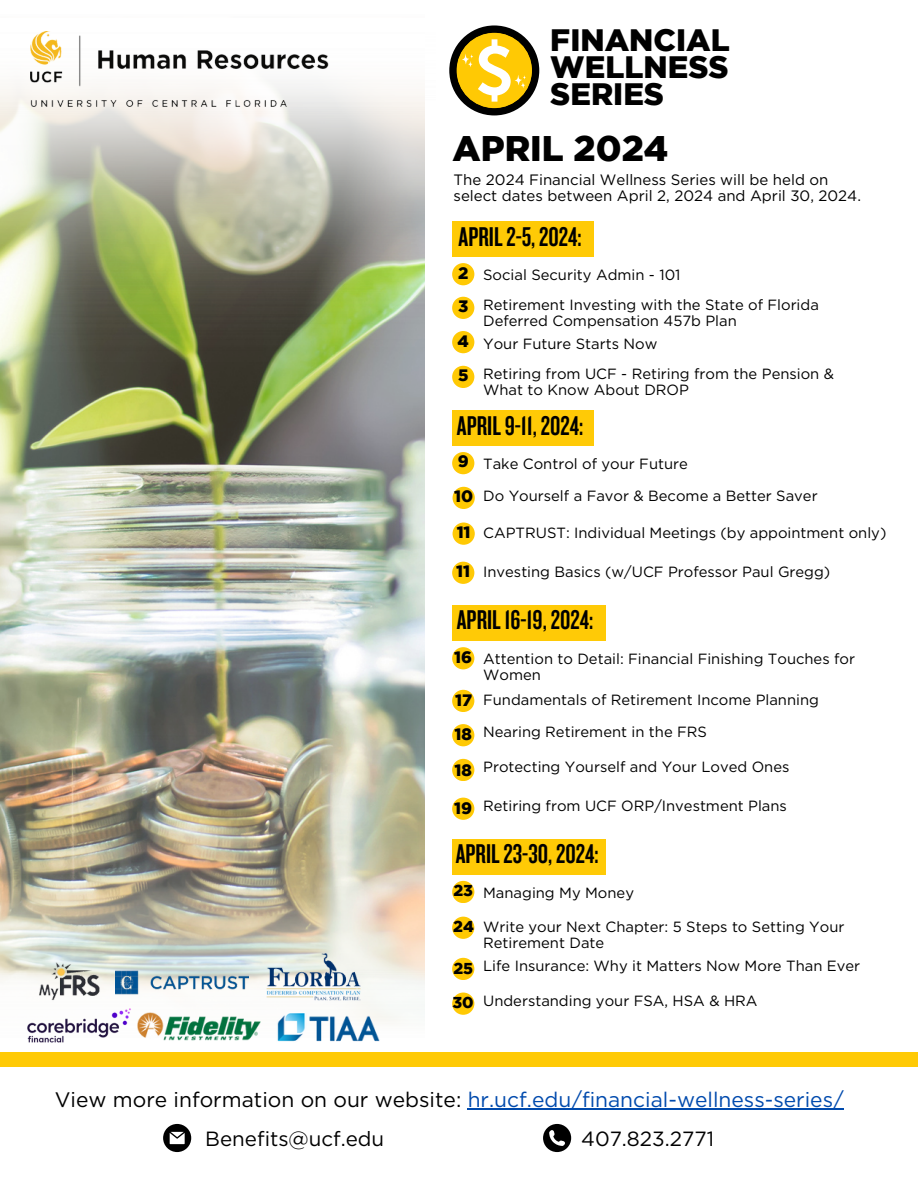
<style>
.page{position:relative;width:918px;height:1188px;background:#fff}
.page>*{position:absolute;margin:0;border:0;box-sizing:border-box;transform-origin:0 0}
.t1{font:900 35.55px "Gotham";color:#000}
.t2{font:900 30.9px/26.8px "Gotham";color:#000;text-align:justify}
.t3{font:28.2px "Knockout 48 Featherweight";color:#000}
.t4{font:21px "Gotham";color:#004aad}
.t5{font:20.55px "Gotham";color:#000}
.t6{font:900 16.5px "Gotham";color:#000}
.t7{font:900 15.75px "Gotham";color:#000}
.t8{font:15px/16.2px "Gotham";color:#000}
.t9{font:14.7px/15.8px "Gotham";color:#000}
.s1{font-weight:900;font-size:16.5px}
.s2{color:#000}
</style>
<div class="page">
<img style="left:0;top:388px;width:424px;height:665px">
<svg style="left:449px;top:25px;width:90px;height:90px"></svg>
<div style="left:453px;top:221px;width:141px;height:36px;background:#ffca06"></div>
<div style="left:453px;top:410px;width:141px;height:36px;background:#ffca06"></div>
<div style="left:452px;top:263px;width:22px;height:22px;background:#ffc904;border-radius:50%"></div>
<div style="left:452px;top:297px;width:22px;height:22px;background:#ffc904;border-radius:50%"></div>
<div style="left:452px;top:331px;width:22px;height:22px;background:#ffc904;border-radius:50%"></div>
<div style="left:452px;top:366px;width:22px;height:22px;background:#ffc904;border-radius:50%"></div>
<div style="left:452px;top:452px;width:22px;height:22px;background:#ffc904;border-radius:50%"></div>
<div style="left:453px;top:487px;width:22px;height:22px;background:#ffc904;border-radius:50%"></div>
<div style="left:453px;top:523px;width:22px;height:22px;background:#ffc904;border-radius:50%"></div>
<div style="left:452px;top:562px;width:22px;height:22px;background:#ffc904;border-radius:50%"></div>
<div style="left:453px;top:605px;width:153px;height:36px;background:#ffca06"></div>
<div style="left:452px;top:647px;width:22px;height:22px;background:#ffc904;border-radius:50%"></div>
<div style="left:452px;top:690px;width:22px;height:22px;background:#ffc904;border-radius:50%"></div>
<div style="left:452px;top:724px;width:22px;height:22px;background:#ffc904;border-radius:50%"></div>
<div style="left:452px;top:759px;width:22px;height:22px;background:#ffc904;border-radius:50%"></div>
<div style="left:452px;top:798px;width:22px;height:22px;background:#ffc904;border-radius:50%"></div>
<div style="left:453px;top:839px;width:153px;height:36px;background:#ffca06"></div>
<div style="left:452px;top:881px;width:22px;height:22px;background:#ffc904;border-radius:50%"></div>
<div style="left:452px;top:917px;width:22px;height:22px;background:#ffc904;border-radius:50%"></div>
<div style="left:452px;top:958px;width:22px;height:22px;background:#ffc904;border-radius:50%"></div>
<div style="left:452px;top:993px;width:22px;height:22px;background:#ffc904;border-radius:50%"></div>
<div style="left:0;top:1053px;width:918px;height:14px;background:#ffca06"></div>
<svg style="left:163px;top:1124px;width:28px;height:28px"></svg>
<hr style="left:468px;top:1108px;width:376px;height:2px;background:#004aad">
<svg style="left:543px;top:1124px;width:28px;height:28px"></svg>
<img style="left:0;top:44px;width:425px;height:344px">
<img style="left:31px;top:32px;width:298px;height:74px">
<img style="left:0;top:699px;width:424px;height:353px">
<img style="left:249px;top:951px;width:135px;height:53px">
<img style="left:116px;top:948px;width:133px;height:58px">
<img style="left:36px;top:963px;width:73px;height:34px">
<img style="left:272px;top:1008px;width:113px;height:38px">
<img style="left:138px;top:1013px;width:122px;height:28px">
<img style="left:25px;top:997px;width:107px;height:56px">
<h1 class="t2" style="left:550px;top:29px;width:181px">FINANCIAL WELLNESS SERIES</h1>
<h2 class="t1" style="left:453px;top:135px;width:217px">APRIL 2024</h2>
<p class="t8" style="left:454px;top:172px;width:409px">The 2024 Financial Wellness Series will be held on select dates between April 2, 2024 and April 30, 2024.</p>
<h3 class="t3" style="left:459px;top:224px;width:125px">APRIL2-5,2024:</h3>
<p class="t6" style="left:458px;top:266px;width:12px">2</p>
<p class="t9" style="left:483px;top:268px;width:199px">Social Security Admin - 101</p>
<p class="t6" style="left:458px;top:300px;width:12px">3</p>
<p class="t9" style="left:483px;top:298px;width:337px">Retirement Investing with the State of Florida<br>Deferred Compensation 457b Plan</p>
<p class="t6" style="left:458px;top:335px;width:13px">4</p>
<p class="t9" style="left:483px;top:337px;width:176px">Your Future Starts Now</p>
<p class="t6" style="left:458px;top:369px;width:12px">5</p>
<p class="t9" style="left:483px;top:367px;width:352px">Retiring from UCF - Retiring from the Pension &amp;<br>What to Know About DROP</p>
<h3 class="t3" style="left:457px;top:413px;width:128px">APRIL9-11,2024:</h3>
<p class="t6" style="left:458px;top:455px;width:12px">9</p>
<p class="t9" style="left:483px;top:457px;width:206px">Take Control of your Future</p>
<p class="t6" style="left:454px;top:490px;width:20px">10</p>
<p class="t9" style="left:483px;top:489px;width:336px">Do Yourself a Favor &amp; Become a Better Saver</p>
<p class="t6" style="left:457px;top:526px;width:15px">11</p>
<p class="t9" style="left:483px;top:526px;width:405px">CAPTRUST: Individual Meetings (by appointment only)</p>
<p class="t9" style="left:456px;top:565px;width:376px"><span class="s1">11</span> Investing Basics (w/UCF Professor Paul Gregg)</p>
<h3 class="t3" style="left:457px;top:607px;width:138px">APRIL16-19,2024:</h3>
<p class="t6" style="left:454px;top:651px;width:19px">16</p>
<p class="t9" style="left:483px;top:652px;width:373px">Attention to Detail: Financial Finishing Touches for<br>Women</p>
<p class="t6" style="left:455px;top:694px;width:19px">17</p>
<p class="t9" style="left:483px;top:693px;width:337px">Fundamentals of Retirement Income Planning</p>
<p class="t6" style="left:454px;top:728px;width:19px">18</p>
<p class="t9" style="left:483px;top:725px;width:225px">Nearing Retirement in the FRS</p>
<p class="t6" style="left:455px;top:763px;width:19px">18</p>
<p class="t9" style="left:483px;top:760px;width:308px">Protecting Yourself and Your Loved Ones</p>
<p class="t6" style="left:454px;top:802px;width:19px">19</p>
<p class="t9" style="left:483px;top:799px;width:305px">Retiring from UCF ORP/Investment Plans</p>
<h3 class="t3" style="left:456px;top:840px;width:144px">APRIL23-30,2024:</h3>
<p class="t7" style="left:453px;top:885px;width:21px">23</p>
<p class="t9" style="left:483px;top:885px;width:152px">Managing My Money</p>
<p class="t7" style="left:453px;top:921px;width:22px">24</p>
<p class="t9" style="left:483px;top:920px;width:363px">Write your Next Chapter: 5 Steps to Setting Your<br>Retirement Date</p>
<p class="t7" style="left:453px;top:962px;width:21px">25</p>
<p class="t9" style="left:483px;top:959px;width:379px">Life Insurance: Why it Matters Now More Than Ever</p>
<p class="t7" style="left:452px;top:997px;width:23px">30</p>
<p class="t9" style="left:483px;top:993px;width:276px">Understanding your FSA, HSA &amp; HRA</p>
<p class="t4" style="left:55px;top:1091px;width:791px"><span class="s2">View more information on our website:</span> hr.ucf.edu/financial-wellness-series/</p>
<p class="t5" style="left:205px;top:1130px;width:180px">Benefits@ucf.edu</p>
<h2 class="t5" style="left:581px;top:1130px;width:134px">407.823.2771</h2>
</div>
